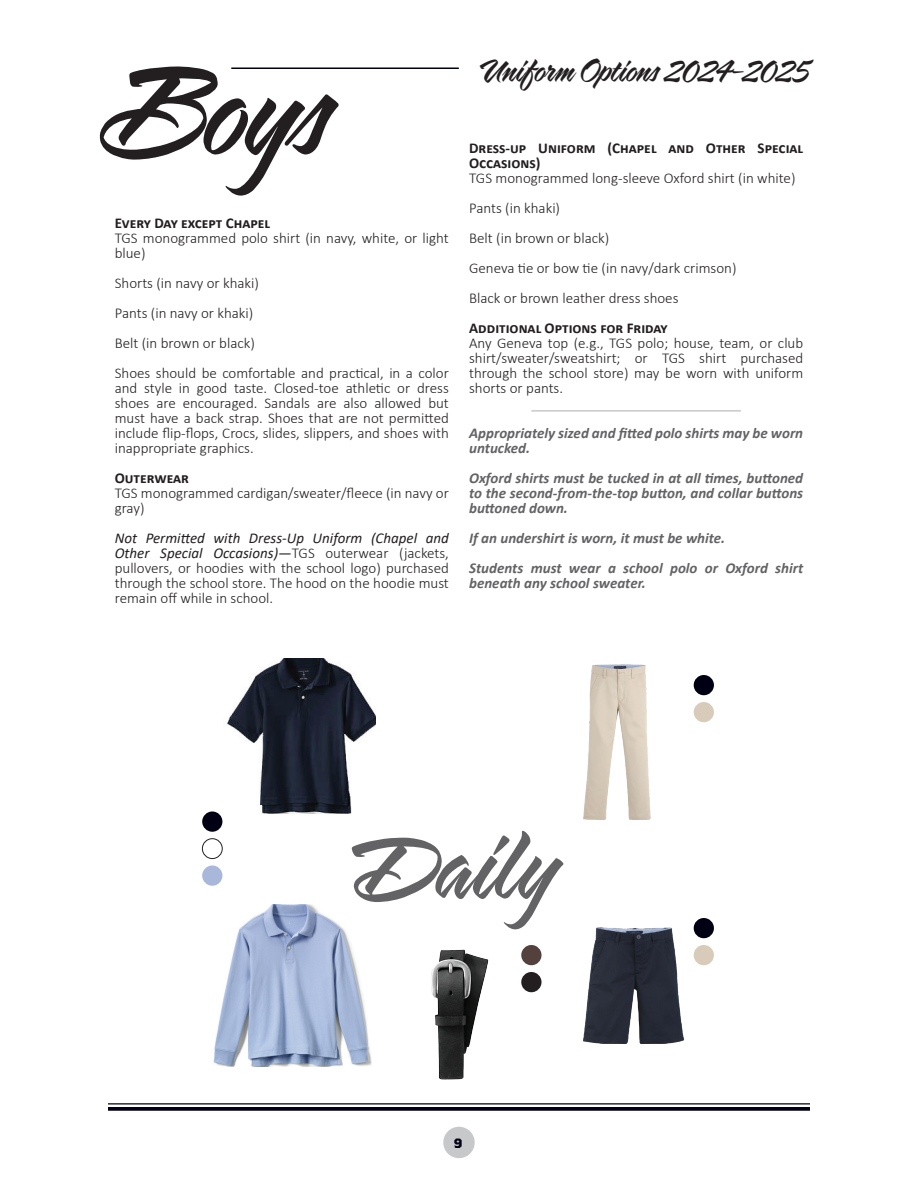
<style>
.page{position:relative;width:918px;height:1188px;background:#fff}
.page>*{position:absolute;margin:0;border:0;box-sizing:border-box;transform-origin:0 0}
.t1{font:150px "Sarah Script";color:#231f20}
.t2{font:112.5px "Sarah Script";letter-spacing:-.01em;color:#636366}
.t3{font:37.5px "Sarah Script";letter-spacing:-.015em;color:#231f20}
.t4{font:300 15px/15px "Calibri";color:#231f20}
.t5{font:italic 700 15px/15px "Calibri";color:#636366}
.t6{font:700 15px/15px "Calibri";color:#231f20}
.t7{font:700 13.5px "Brothers OT";color:#000014}
.s1{font-weight:400;font-style:italic}
</style>
<div class="page">
<img style="left:227px;top:659px;width:148px;height:155px">
<img style="left:213px;top:904px;width:159px;height:162px">
<img style="left:583px;top:665px;width:68px;height:154px">
<img style="left:583px;top:927px;width:102px;height:116px">
<img style="left:431px;top:949px;width:58px;height:131px">
<div style="left:521px;top:972px;width:21px;height:20px;background:#231f20;border-radius:50%"></div>
<div style="left:521px;top:945px;width:21px;height:20px;background:#52413c;border-radius:50%"></div>
<div style="left:694px;top:945px;width:20px;height:20px;background:#d9cbba;border-radius:50%"></div>
<div style="left:694px;top:918px;width:20px;height:20px;background:#000014;border-radius:50%"></div>
<div style="left:694px;top:702px;width:20px;height:20px;background:#d9cbba;border-radius:50%"></div>
<div style="left:694px;top:675px;width:20px;height:20px;background:#000014;border-radius:50%"></div>
<div style="left:443px;top:1127px;width:32px;height:31px;background:#c7c8ca;border-radius:50%"></div>
<svg style="left:108px;top:1107px;width:702px;height:4px;background:#0f0f22"></svg>
<hr style="left:108px;top:1103px;width:702px;height:2px;background:#000014">
<hr style="left:231px;top:68px;width:228px;height:1px;background:#000014">
<hr style="left:531px;top:410px;width:210px;height:2px;background:#c7c8ca">
<div style="left:202px;top:866px;width:20px;height:20px;background:#a8b7da;border-radius:50%"></div>
<div style="left:202px;top:838px;width:20px;height:21px;border:1px solid #231f20;border-radius:50%"></div>
<div style="left:202px;top:812px;width:20px;height:20px;background:#000014;border-radius:50%"></div>
<h1 class="t1" style="left:108px;top:30px;width:229px">Boys</h1>
<p class="t6" style="left:115px;top:215px;width:157px">Every Day except Chapel</p>
<p class="t4" style="left:115px;top:230px;width:336px">TGS monogrammed polo shirt (in navy, white, or light blue)</p>
<p class="t4" style="left:115px;top:268px;width:336px;line-height:30px">Shorts (in navy or khaki)<br>Pants (in navy or khaki)<br>Belt (in brown or black)<br>Shoes should be comfortable and practical, in a color</p>
<p class="t4" style="left:115px;top:380px;width:336px;text-align:justify">and style in good taste. Closed-toe athletic or dress shoes are encouraged. Sandals are also allowed but must have a back strap. Shoes that are not permitted include flip-flops, Crocs, slides, slippers, and shoes with inappropriate graphics.</p>
<p class="t6" style="left:115px;top:470px;width:76px">Outerwear</p>
<p class="t4" style="left:115px;top:485px;width:336px">TGS monogrammed cardigan/sweater/fleece (in navy or gray)</p>
<p class="t4" style="left:115px;top:530px;width:336px;text-align:justify"><span class="s1">Not Permitted with Dress-Up Uniform (Chapel and Other Special Occasions)—</span>TGS outerwear (jackets, pullovers, or hoodies with the school logo) purchased through the school store. The hood on the hoodie must remain off while in school.</p>
<h3 class="t3" style="left:482px;top:51px;width:331px">Uniform Options 2024–2025</h3>
<p class="t6" style="left:469px;top:140px;width:336px">Dress-up Uniform (Chapel and Other Special<br>Occasions)</p>
<p class="t4" style="left:469px;top:163px;width:328px;line-height:30px">TGS monogrammed long-sleeve Oxford shirt (in white)<br>Pants (in khaki)<br>Belt (in brown or black)<br>Geneva tie or bow tie (in navy/dark crimson)<br>Black or brown leather dress shoes</p>
<p class="t6" style="left:469px;top:320px;width:200px">Additional Options for Friday</p>
<p class="t4" style="left:469px;top:335px;width:336px;text-align:justify">Any Geneva top (e.g., TGS polo; house, team, or club shirt/sweater/sweatshirt; or TGS shirt purchased through the school store) may be worn with uniform shorts or pants.</p>
<p class="t5" style="left:469px;top:425px;width:336px">Appropriately sized and fitted polo shirts may be worn untucked.</p>
<p class="t5" style="left:469px;top:470px;width:336px;text-align:justify">Oxford shirts must be tucked in at all times, buttoned to the second-from-the-top button, and collar buttons buttoned down.</p>
<p class="t5" style="left:469px;top:523px;width:336px;line-height:30px">If an undershirt is worn, it must be white.<br>Students must wear a school polo or Oxford shirt</p>
<p class="t5" style="left:469px;top:575px;width:178px">beneath any school sweater.</p>
<h2 class="t2" style="left:358px;top:805px;width:203px">Daily</h2>
<p class="t7" style="left:454px;top:1137px;width:10px">9</p>
</div>
